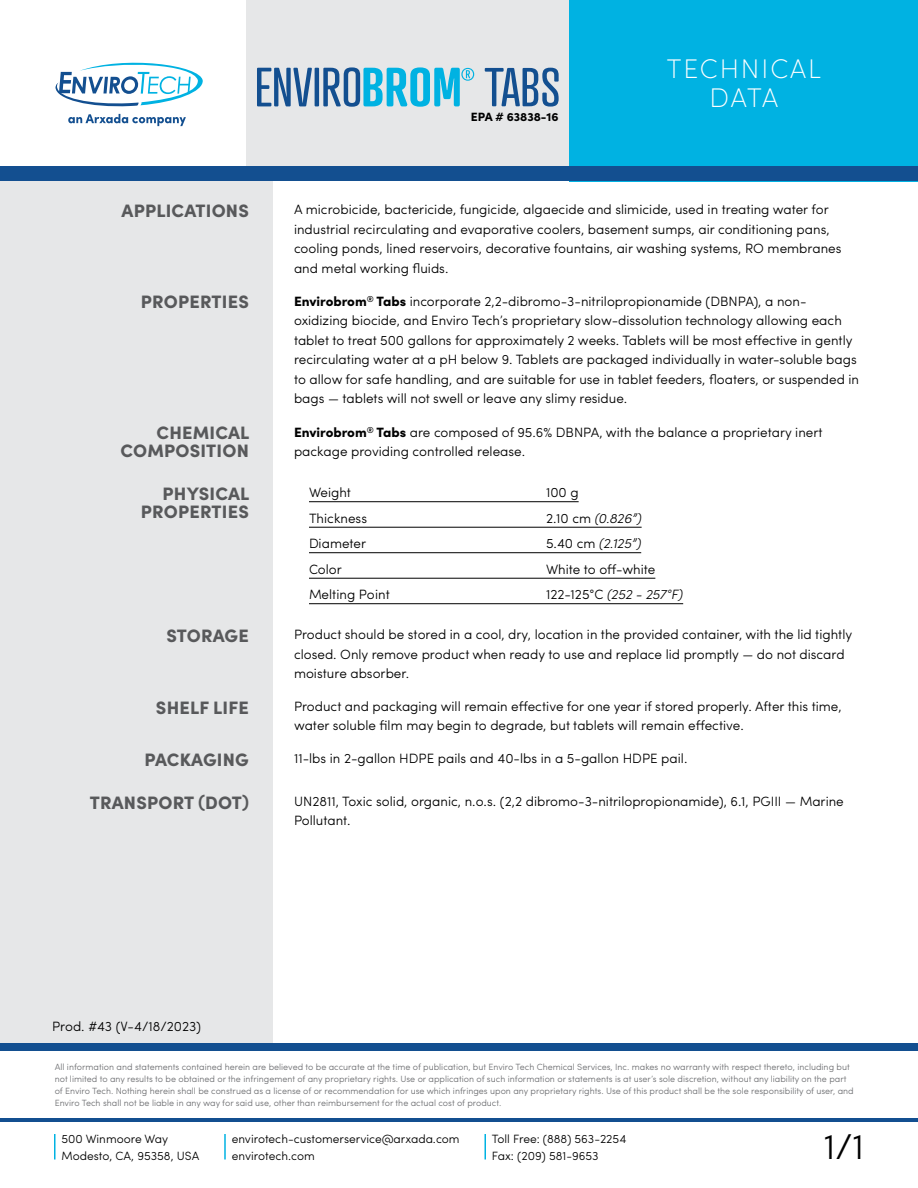
<style>
.page{position:relative;width:918px;height:1188px;background:#fff}
.page>*{position:absolute;margin:0;border:0;box-sizing:border-box;transform-origin:0 0}
.t1{font:300 36px "Sofia Pro";color:#000}
.t2{font:200 27px/28.5px "Sofia Pro";letter-spacing:.07em;color:#fff;text-align:center}
.t3{font:900 18px/18px "Sofia Pro";letter-spacing:.01em;color:#58595b;text-align:right}
.t4{font:300 13.5px/19.5px "Sofia Pro";color:#000}
.t5{font:italic 300 13.5px "Sofia Pro";color:#000}
.t6{font:300 12px/16.5px "Sofia Pro";color:#000}
.t7{font:900 12px "Sofia Pro";color:#000}
.t8{font:300 9px/12px "Sofia Pro";color:#6d6e71}
.s1{font-weight:900}
.s2{font-style:normal}
</style>
<div class="page">
<div style="left:246px;top:0;width:323px;height:176px;background:#e6e7e8"></div>
<div style="left:0;top:174px;width:273px;height:869px;background:#e6e7e8"></div>
<div style="left:569px;top:0;width:349px;height:181px;background:#00b2e2"></div>
<div style="left:0;top:166px;width:918px;height:15px;background:#134f90"></div>
<div style="left:0;top:1043px;width:918px;height:7px;background:#134f90"></div>
<svg style="left:68px;top:114px;width:118px;height:12px"></svg>
<svg style="left:55px;top:62px;width:148px;height:45px"></svg>
<hr style="left:0;top:1118px;width:918px;height:3px;background:#134f90">
<svg style="left:257px;top:67px;width:217px;height:40px"></svg>
<svg style="left:485px;top:68px;width:74px;height:39px"></svg>
<hr style="left:309px;top:501px;width:270px;height:1px;background:#000">
<hr style="left:309px;top:527px;width:333px;height:1px;background:#000">
<hr style="left:309px;top:552px;width:332px;height:1px;background:#000">
<hr style="left:309px;top:578px;width:346px;height:1px;background:#000">
<hr style="left:309px;top:603px;width:374px;height:1px;background:#000">
<hr style="left:54px;top:1134px;width:2px;height:26px;background:#00b2e2">
<hr style="left:224px;top:1134px;width:2px;height:26px;background:#00b2e2">
<hr style="left:484px;top:1134px;width:2px;height:26px;background:#00b2e2">
<p class="t7" style="left:471px;top:107px;width:89px">EPA # 63838-16</p>
<h2 class="t2" style="left:667px;top:53px;width:156px">TECHNICAL<br>DATA</h2>
<h3 class="t3" style="left:122px;top:200px;width:129px">APPLICATIONS</h3>
<p class="t4" style="left:294px;top:199px;width:549px">A microbicide, bactericide, fungicide, algaecide and slimicide, used in treating water for industrial recirculating and evaporative coolers, basement sumps, air conditioning pans, cooling ponds, lined reservoirs, decorative fountains, air washing systems, RO membranes and metal working fluids.</p>
<h3 class="t3" style="left:141px;top:291px;width:109px">PROPERTIES</h3>
<p class="t4" style="left:294px;top:291px;width:567px"><span class="s1">Envirobrom</span><sup>®</sup> <span class="s1">Tabs</span> incorporate 2,2-dibromo-3-nitrilopropionamide (DBNPA), a non&shy;oxidizing biocide, and Enviro Tech’s proprietary slow-dissolution technology allowing each tablet to treat 500 gallons for approximately 2 weeks. Tablets will be most effective in gently recirculating water at a pH below 9. Tablets are packaged individually in water-soluble bags to allow for safe handling, and are suitable for use in tablet feeders, floaters, or suspended in bags — tablets will not swell or leave any slimy residue.</p>
<h3 class="t3" style="left:121px;top:422px;width:130px">CHEMICAL<br>COMPOSITION</h3>
<p class="t4" style="left:294px;top:421px;width:530px"><span class="s1">Envirobrom</span><sup>®</sup> <span class="s1">Tabs</span> are composed of 95.6% DBNPA, with the balance a proprietary inert package providing controlled release.</p>
<h3 class="t3" style="left:141px;top:483px;width:110px">PHYSICAL<br>PROPERTIES</h3>
<p class="t4" style="left:309px;top:482px;width:44px">Weight</p>
<p class="t4" style="left:546px;top:482px;width:34px">100 g</p>
<p class="t4" style="left:309px;top:507px;width:60px">Thickness</p>
<p class="t5" style="left:546px;top:508px;width:97px"><span class="s2">2.10 cm</span> (0.826”)</p>
<p class="t4" style="left:309px;top:533px;width:59px">Diameter</p>
<p class="t5" style="left:546px;top:534px;width:97px"><span class="s2">5.40 cm</span> (2.125”)</p>
<p class="t4" style="left:309px;top:558px;width:34px">Color</p>
<p class="t4" style="left:546px;top:558px;width:111px">White to off-white</p>
<p class="t4" style="left:309px;top:584px;width:82px">Melting Point</p>
<p class="t5" style="left:546px;top:585px;width:139px"><span class="s2">122-125°C</span> (252 - 257°F)</p>
<h3 class="t3" style="left:166px;top:625px;width:84px">STORAGE</h3>
<p class="t4" style="left:294px;top:624px;width:560px">Product should be stored in a cool, dry, location in the provided container, with the lid tightly closed. Only remove product when ready to use and replace lid promptly — do not discard moisture absorber.</p>
<h3 class="t3" style="left:156px;top:697px;width:94px">SHELF LIFE</h3>
<p class="t4" style="left:294px;top:695px;width:549px">Product and packaging will remain effective for one year if stored properly. After this time, water soluble film may begin to degrade, but tablets will remain effective.</p>
<h3 class="t3" style="left:144px;top:749px;width:106px">PACKAGING</h3>
<p class="t4" style="left:294px;top:748px;width:395px">11-lbs in 2-gallon HDPE pails and 40-lbs in a 5-gallon HDPE pail.</p>
<h3 class="t3" style="left:90px;top:792px;width:161px">TRANSPORT (DOT)</h3>
<p class="t4" style="left:294px;top:791px;width:551px">UN2811, Toxic solid, organic, n.o.s. (2,2 dibromo-3-nitrilopropionamide), 6.1, PGIII — Marine<br>Pollutant.</p>
<p class="t4" style="left:52px;top:1015px;width:150px">Prod. #43 (V-4/18/2023)</p>
<p class="t8" style="left:55px;top:1060px;width:801px">All information and statements contained herein are believed to be accurate at the time of publication, but Enviro Tech Chemical Services, Inc. makes no warranty with respect thereto, including but not limited to any results to be obtained or the infringement of any proprietary rights. Use or application of such information or statements is at user’s sole discretion, without any liability on the part of Enviro Tech. Nothing herein shall be construed as a license of or recommendation for use which infringes upon any proprietary rights. Use of this product shall be the sole responsibility of user, and Enviro Tech shall not be liable in any way for said use, other than reimbursement for the actual cost of product.</p>
<p class="t6" style="left:62px;top:1130px;width:139px">500 Winmoore Way<br>Modesto, CA, 95358, USA</p>
<p class="t6" style="left:232px;top:1130px;width:229px">envirotech-customerservice@arxada.com envirotech.com</p>
<p class="t6" style="left:492px;top:1130px;width:136px">Toll Free: (888) 563-2254<br>Fax: (209) 581-9653</p>
<h1 class="t1" style="left:824px;top:1120px;width:42px">1/1</h1>
</div>
